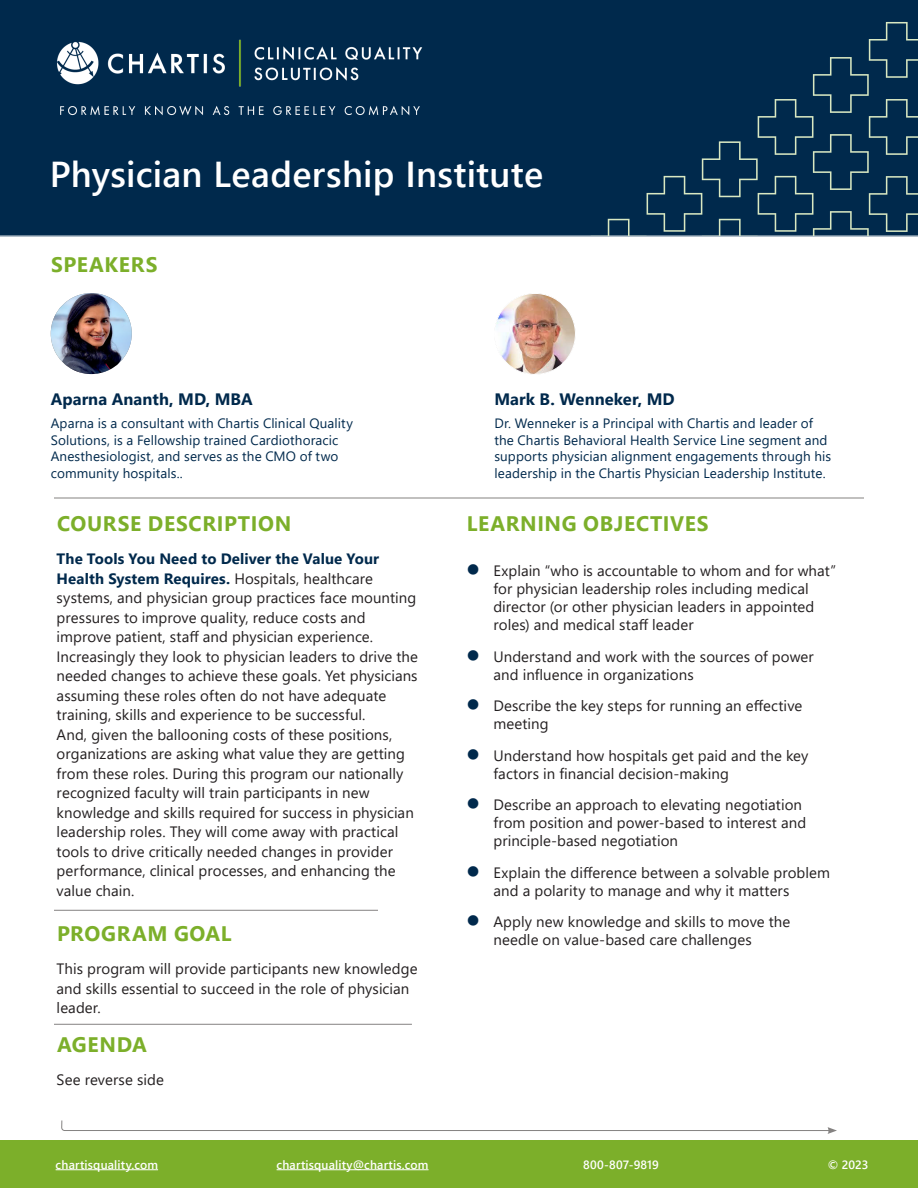
<style>
.page{position:relative;width:918px;height:1188px;background:#fff}
.page>*{position:absolute;margin:0;border:0;box-sizing:border-box;transform-origin:0 0}
.Chartis_-_Paper_Title{font:600 36px "Segoe UI";letter-spacing:.005em;color:#fff}
.Chartis_-_Body_Copy{font:700 21px "Segoe UI";letter-spacing:.03em;color:#7caf2a}
.Chartis_-_Bullet{font:700 21px "Segoe UI";letter-spacing:.03em;color:#7caf2a}
.Chartis_-_Eyebrow{font:700 21px "Segoe UI";letter-spacing:.035em;color:#7caf2a}
.Chartis_-_Author_Name{font:700 16.5px "Segoe UI";letter-spacing:.005em;color:#00294c}
.Chartis_-_Body_Copy-2{font:15px/19.5px "Segoe UI";letter-spacing:.005em;color:#231f20}
.Chartis_-_Author_Name-2{font:13.5px/16.5px "Segoe UI";letter-spacing:.01em;color:#00294c}
.t1{font:600 12px "Segoe UI";letter-spacing:.015em;color:#fff}
.s1{font-weight:700;color:#00294c}
</style>
<div class="page">
<div style="left:0;top:1140px;width:918px;height:48px;background:#7caf2a"></div>
<hr style="left:56px;top:1169px;width:102px;height:1px;background:#fff">
<hr style="left:277px;top:1169px;width:152px;height:1px;background:#fff">
<div style="left:0;top:0;width:918px;height:237px;background:#00294c"></div>
<img style="left:494px;top:293px;width:81px;height:81px;border-radius:40px">
<div style="left:494px;top:293px;width:82px;height:82px;border:1px solid #fff;border-radius:50%"></div>
<hr style="left:54px;top:910px;width:324px;height:1px;background:#848281">
<hr style="left:54px;top:498px;width:810px;height:1px;background:#848281">
<hr style="left:54px;top:1024px;width:358px;height:1px;background:#848281">
<svg style="left:61px;top:1120px;width:776px;height:14px"></svg>
<img style="left:49px;top:32px;width:383px;height:95px">
<svg style="left:591px;top:22px;width:327px;height:214px;background:#0a3251"></svg>
<img style="left:51px;top:293px;width:81px;height:81px;border-radius:40px">
<p class="Chartis_-_Paper_Title" style="left:50px;top:141px;width:495px">Physician Leadership Institute</p>
<p class="Chartis_-_Eyebrow" style="left:51px;top:245px;width:108px">SPEAKERS</p>
<p class="Chartis_-_Author_Name" style="left:51px;top:384px;width:203px">Aparna Ananth, MD, MBA</p>
<p class="Chartis_-_Author_Name-2" style="left:51px;top:414px;width:304px">Aparna is a consultant with Chartis Clinical Quality Solutions, is a Fellowship trained Cardiothoracic Anesthesiologist, and serves as the CMO of two community hospitals..</p>
<p class="Chartis_-_Body_Copy" style="left:57px;top:504px;width:236px">COURSE DESCRIPTION</p>
<p class="Chartis_-_Body_Copy-2" style="left:57px;top:548px;width:363px"><span class="s1">The Tools You Need to Deliver the Value Your Health System Requires.</span> Hospitals, healthcare systems, and physician group practices face mounting pressures to improve quality, reduce costs and improve patient, staff and physician experience.<br>Increasingly they look to physician leaders to drive the needed changes to achieve these goals. Yet physicians assuming these roles often do not have adequate training, skills and experience to be successful.<br>And, given the ballooning costs of these positions, organizations are asking what value they are getting from these roles. During this program our nationally recognized faculty will train participants in new knowledge and skills required for success in physician leadership roles. They will come away with practical tools to drive critically needed changes in provider performance, clinical processes, and enhancing the value chain.</p>
<p class="Chartis_-_Body_Copy" style="left:57px;top:914px;width:176px">PROGRAM GOAL</p>
<p class="Chartis_-_Body_Copy-2" style="left:57px;top:958px;width:362px">This program will provide participants new knowledge and skills essential to succeed in the role of physician leader.</p>
<p class="Chartis_-_Body_Copy" style="left:57px;top:1025px;width:91px">AGENDA</p>
<p class="Chartis_-_Body_Copy-2" style="left:57px;top:1069px;width:109px">See reverse side</p>
<p class="Chartis_-_Author_Name" style="left:494px;top:384px;width:182px">Mark B. Wenneker, MD</p>
<p class="Chartis_-_Author_Name-2" style="left:494px;top:414px;width:338px">Dr. Wenneker is a Principal with Chartis and leader of the Chartis Behavioral Health Service Line segment and supports physician alignment engagements through his leadership in the Chartis Physician Leadership Institute.</p>
<p class="Chartis_-_Bullet" style="left:467px;top:504px;width:243px">LEARNING OBJECTIVES</p>
<p class="Chartis_-_Body_Copy-2" style="left:494px;top:561px;width:344px;line-height:18px">Explain “who is accountable to whom and for what” for physician leadership roles including medical director (or other physician leaders in appointed roles) and medical staff leader</p>
<p class="Chartis_-_Body_Copy-2" style="left:494px;top:646px;width:322px;line-height:18px">Understand and work with the sources of power and influence in organizations</p>
<p class="Chartis_-_Body_Copy-2" style="left:494px;top:696px;width:310px;line-height:18px">Describe the key steps for running an effective meeting</p>
<p class="Chartis_-_Body_Copy-2" style="left:494px;top:745px;width:316px;line-height:18px">Understand how hospitals get paid and the key factors in financial decision-making</p>
<p class="Chartis_-_Body_Copy-2" style="left:494px;top:795px;width:314px;line-height:18px">Describe an approach to elevating negotiation from position and power-based to interest and principle-based negotiation</p>
<p class="Chartis_-_Body_Copy-2" style="left:494px;top:862px;width:338px;line-height:18px">Explain the difference between a solvable problem and a polarity to manage and why it matters</p>
<p class="Chartis_-_Body_Copy-2" style="left:494px;top:912px;width:298px;line-height:18px">Apply new knowledge and skills to move the needle on value-based care challenges</p>
<p class="t1" style="left:56px;top:1153px;width:104px">chartisquality.com</p>
<p class="t1" style="left:277px;top:1153px;width:153px">chartisquality@chartis.com</p>
<p class="t1" style="left:583px;top:1153px;width:77px">800-807-9819</p>
<p class="t1" style="left:828px;top:1153px;width:42px">© 2023</p>
</div>
